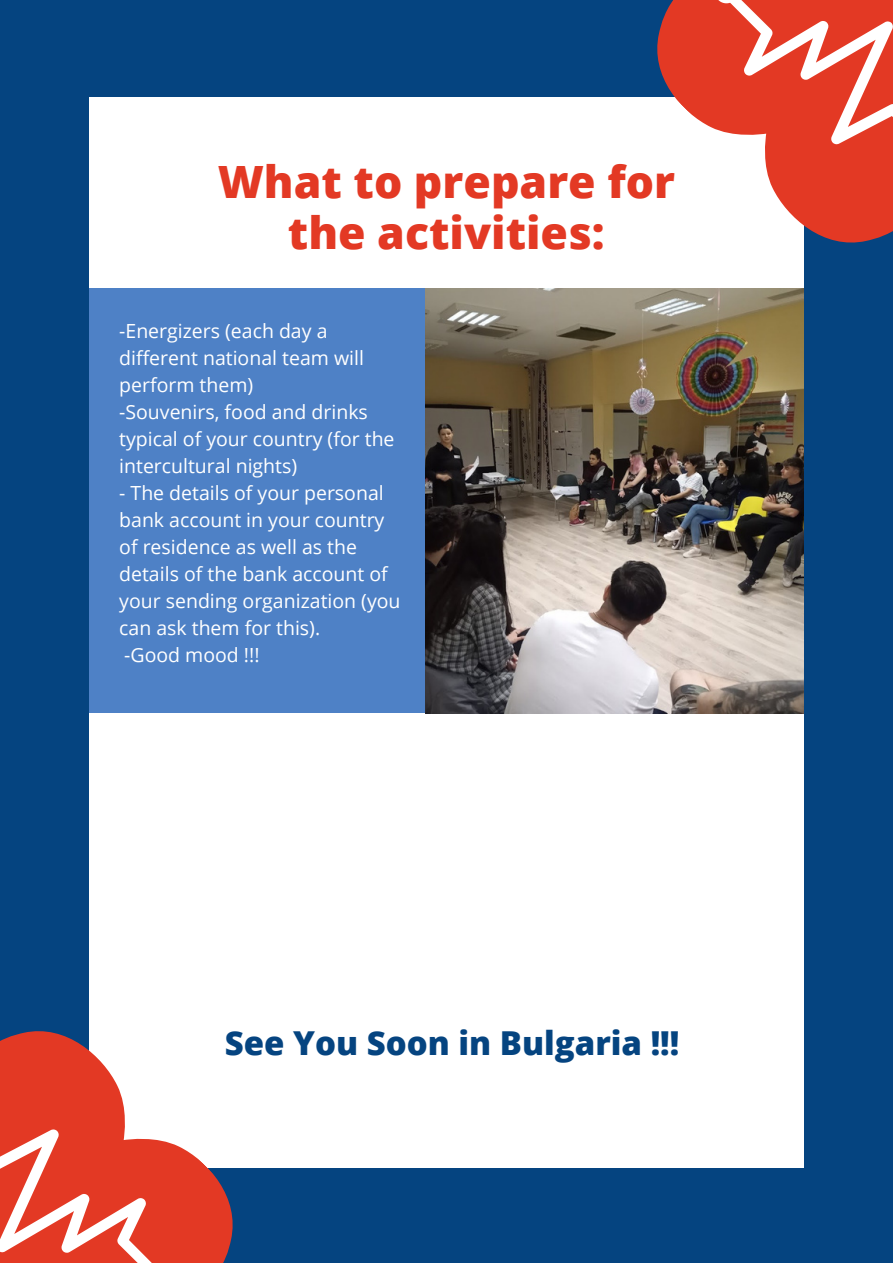
<style>
.page{position:relative;width:893px;height:1264px;background:#fff}
.page>*{position:absolute;margin:0;border:0;box-sizing:border-box;transform-origin:0 0}
.t1{font:800 44.55px "Open Sans";color:#e33924}
.t2{font:800 33px "Open Sans";color:#054480}
.t3{font:19.5px/27px "Open Sans";color:#fff}
</style>
<div class="page">
<div style="left:0;top:0;width:892px;height:1262px;background:#054480"></div>
<div style="left:89px;top:97px;width:714px;height:1070px;background:#fff"></div>
<svg style="left:0;top:1031px;width:265px;height:231px"></svg>
<svg style="left:0;top:1075px;width:195px;height:187px;background:#ea6e5e"></svg>
<svg style="left:657px;top:0;width:235px;height:276px"></svg>
<svg style="left:694px;top:0;width:198px;height:198px;background:#ea6c5d"></svg>
<div style="left:89px;top:288px;width:337px;height:424px;background:#4e81c6"></div>
<img style="left:426px;top:288px;width:377px;height:425px">
<p class="t1" style="left:218px;top:151px;width:458px">What to prepare for</p>
<p class="t1" style="left:288px;top:201px;width:318px">the activities:</p>
<p class="t3" style="left:119px;top:316px;width:246px">-Energizers (each day a different national team will perform them)</p>
<p class="t3" style="left:119px;top:397px;width:277px">-Souvenirs, food and drinks typical of your country (for the intercultural nights)</p>
<p class="t3" style="left:119px;top:478px;width:283px">- The details of your personal bank account in your country of residence as well as the details of the bank account of your sending organization (you can ask them for this).</p>
<p class="t3" style="left:124px;top:640px;width:137px">-Good mood !!!</p>
<p class="t2" style="left:225px;top:1020px;width:456px">See You Soon in Bulgaria !!!</p>
</div>
